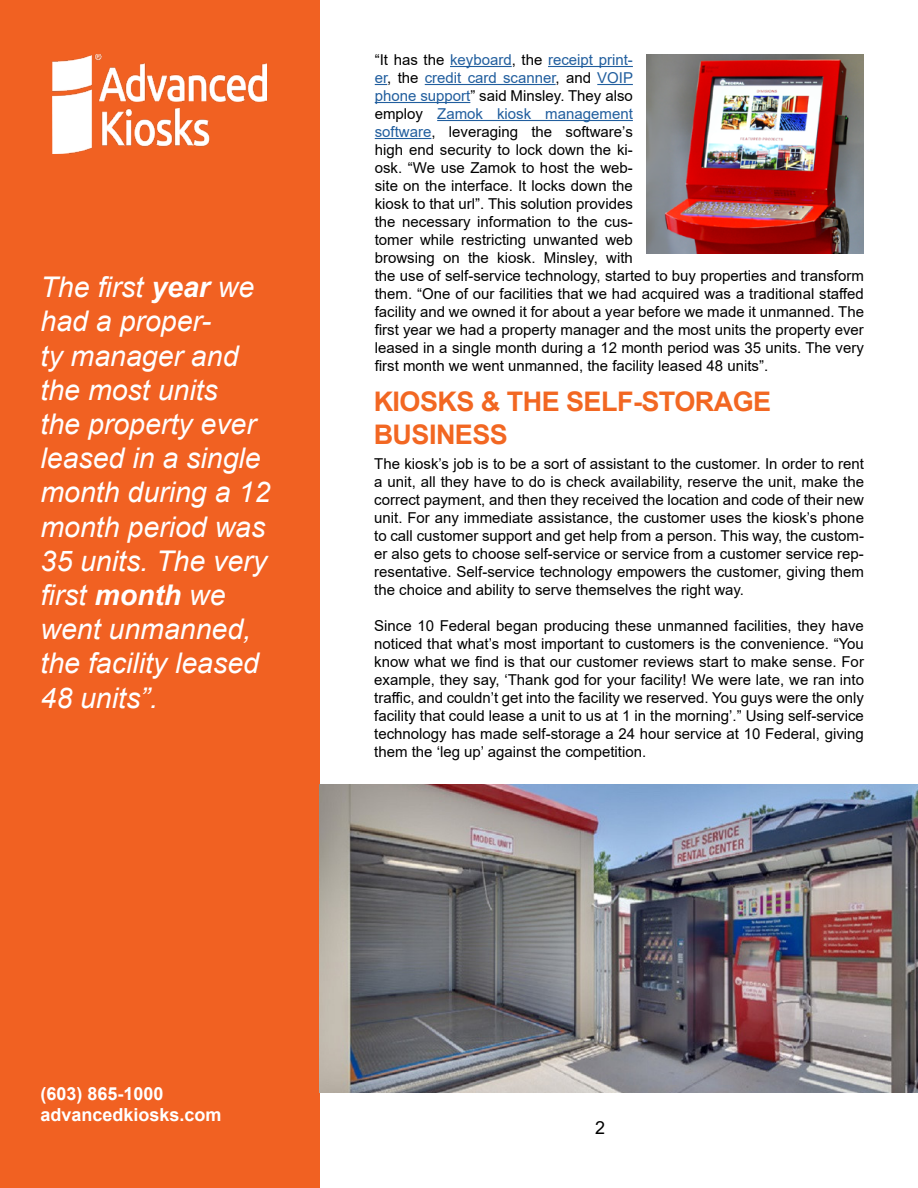
<style>
.page{position:relative;width:918px;height:1188px;background:#fff}
.page>*{position:absolute;margin:0;border:0;box-sizing:border-box;transform-origin:0 0}
.t1{font:italic 28.5px/34.2px "Arial";color:#fff}
.t2{font:700 27px/32.4px "Arial";letter-spacing:-.02em;color:#f26722}
.t3{font:700 18px/21.6px "Arial";color:#fff}
.t4{font:18px "Arial";color:#000}
.t5{font:15px/18px "Arial";color:#000;text-align:justify}
.s1{font-weight:700}
.s2{color:#215e9e}
</style>
<div class="page">
<div style="left:0;top:0;width:320px;height:1188px;background:#f16122"></div>
<hr style="left:450px;top:66px;width:62px;height:1px;background:#215e9e">
<hr style="left:548px;top:66px;width:85px;height:1px;background:#215e9e">
<svg style="left:375px;top:84px;width:12px;height:1px"></svg>
<hr style="left:425px;top:84px;width:131px;height:1px;background:#215e9e">
<hr style="left:597px;top:84px;width:36px;height:1px;background:#215e9e">
<hr style="left:375px;top:102px;width:95px;height:1px;background:#215e9e">
<hr style="left:437px;top:120px;width:196px;height:1px;background:#215e9e">
<hr style="left:375px;top:138px;width:56px;height:1px;background:#215e9e">
<img style="left:53px;top:54px;width:214px;height:99px">
<img style="left:647px;top:54px;width:217px;height:200px">
<img style="left:320px;top:784px;width:598px;height:309px">
<h1 class="t1" style="left:40px;top:271px;width:231px">The first <span class="s1">year</span> we had a proper-<br>ty manager and the most units<br>the property ever leased in a single month during a 12 month period was<br>35 units. The very first <span class="s1">month</span> we went unmanned, the facility leased<br>48 units”.</h1>
<p class="t5" style="left:375px;top:51px;width:491px;text-align:left">“It has the <span class="s2">keyboard</span>, the <span class="s2">receipt print-<br>er</span>, the <span class="s2">credit card scanner</span>, and <span class="s2">VOIP<br>phone support</span>” said Minsley. They also<br>employ <span class="s2">Zamok kiosk management<br>software</span>, leveraging the software’s<br>high end security to lock down the ki-<br>osk. “We use Zamok to host the web-<br>site on the interface. It locks down the<br>kiosk to that url”. This solution provides<br>the necessary information to the cus-<br>tomer while restricting unwanted web<br>browsing on the kiosk. Minsley, with<br>the use of self-service technology, started to buy properties and transform them. “One of our facilities that we had acquired was a traditional staffed facility and we owned it for about a year before we made it unmanned. The first year we had a property manager and the most units the property ever leased in a single month during a 12 month period was 35 units. The very first month we went unmanned, the facility leased 48 units”.</p>
<h2 class="t2" style="left:374px;top:386px;width:399px">KIOSKS &amp; THE SELF-STORAGE<br>BUSINESS</h2>
<p class="t5" style="left:374px;top:455px;width:491px">The kiosk’s job is to be a sort of assistant to the customer. In order to rent a unit, all they have to do is check availability, reserve the unit, make the correct payment, and then they received the location and code of their new unit. For any immediate assistance, the customer uses the kiosk’s phone to call customer support and get help from a person. This way, the custom&shy;er also gets to choose self-service or service from a customer service rep&shy;resentative. Self-service technology empowers the customer, giving them the choice and ability to serve themselves the right way.</p>
<p class="t5" style="left:374px;top:617px;width:491px">Since 10 Federal began producing these unmanned facilities, they have noticed that what’s most important to customers is the convenience. “You know what we find is that our customer reviews start to make sense. For example, they say, ‘Thank god for your facility! We were late, we ran into traffic, and couldn’t get into the facility we reserved. You guys were the only facility that could lease a unit to us at 1 in the morning’.” Using self-service technology has made self-storage a 24 hour service at 10 Federal, giving them the ‘leg up’ against the competition.</p>
<p class="t3" style="left:40px;top:1083px;width:183px">(603) 865-1000 advancedkiosks.com</p>
<p class="t4" style="left:595px;top:1115px;width:12px">2</p>
</div>
